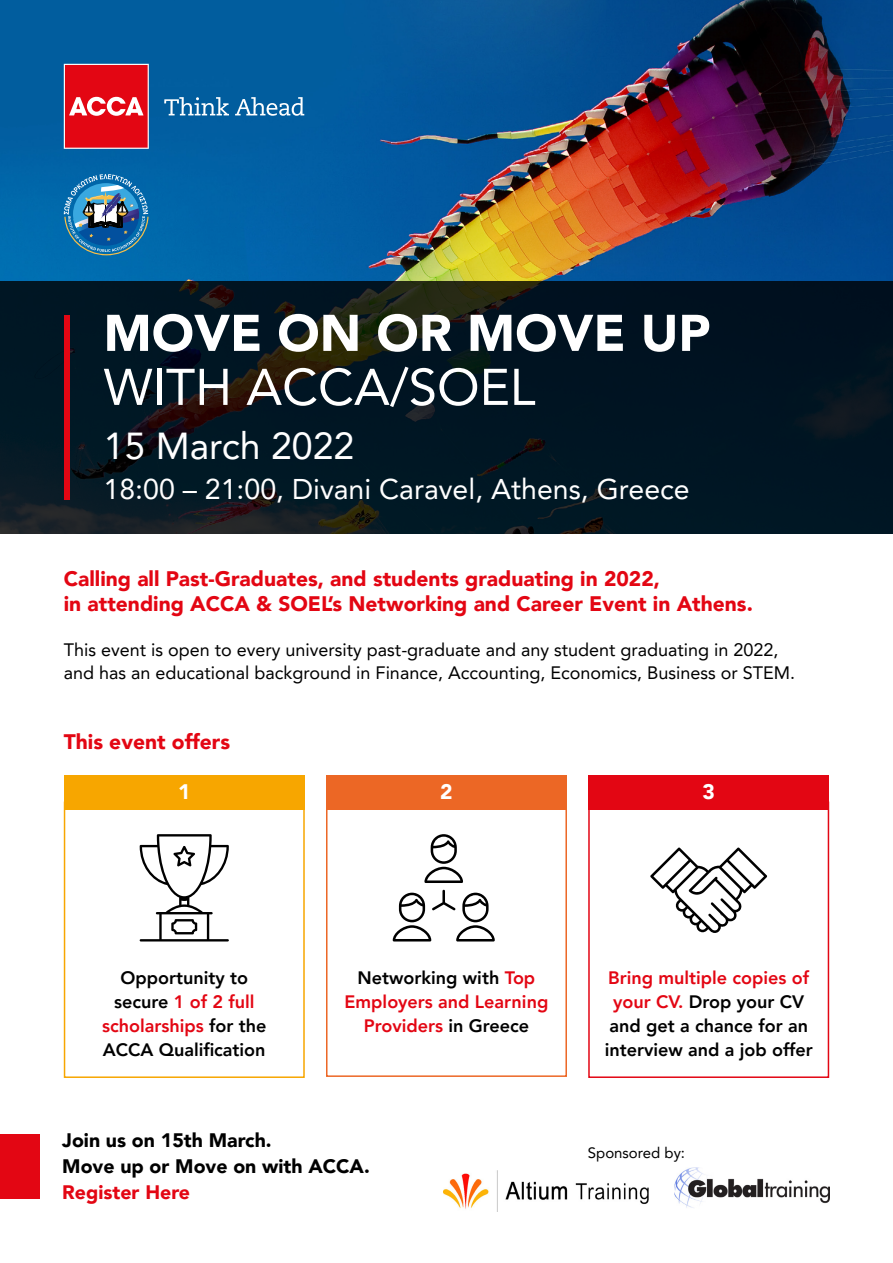
<style>
.page{position:relative;width:893px;height:1263px;background:#fff}
.page>*{position:absolute;margin:0;border:0;box-sizing:border-box;transform-origin:0 0}
.t1{font:900 51px/54px "Avenir LT Pro";color:#fff}
.t2{font:37.5px "Avenir LT Pro";color:#fff}
.t3{font:28.5px "Avenir LT Pro";color:#fff}
.t4{font:900 21px/25.5px "Avenir LT Pro";color:#e30613}
.t5{font:900 21px "Avenir LT Pro";color:#fff}
.t6{font:900 19.5px "Avenir LT Pro";color:#000}
.t7{font:900 19.5px "Avenir LT Pro";color:#e30613}
.t8{font:18px/22.5px "Avenir LT Pro";color:#000}
.t9{font:800 18px/24px "Avenir LT Pro";color:#e30613;text-align:center}
.t10{font:800 18px/24px "Avenir LT Pro";color:#000;text-align:center}
.t11{font:15px "Avenir LT Pro";color:#000}
.s1{font-weight:400}
.s2{color:#e30613}
.s3{color:#000}
</style>
<div class="page">
<img style="left:0;top:0;width:893px;height:281px">
<svg style="left:0;top:281px;width:893px;height:252px;background:#051620"></svg>
<div style="left:64px;top:315px;width:6px;height:184px;background:#e30613"></div>
<svg style="left:64px;top:64px;width:85px;height:85px;background:#e62a35"></svg>
<svg style="left:164px;top:97px;width:65px;height:18px"></svg>
<svg style="left:235px;top:97px;width:69px;height:19px"></svg>
<div style="left:64px;top:801px;width:241px;height:277px;border:2px solid #f7a600"></div>
<div style="left:64px;top:775px;width:241px;height:34px;background:#f7a600"></div>
<div style="left:326px;top:775px;width:241px;height:34px;background:#ec6725"></div>
<div style="left:588px;top:775px;width:241px;height:34px;background:#e30613"></div>
<div style="left:326px;top:801px;width:241px;height:276px;border:2px solid #ec6725"></div>
<div style="left:588px;top:801px;width:241px;height:277px;border:2px solid #e30613"></div>
<img style="left:674px;top:1167px;width:155px;height:41px">
<img style="left:64px;top:174px;width:85px;height:81px">
<div style="left:0;top:1134px;width:40px;height:65px;background:#e30613"></div>
<svg style="left:424px;top:834px;width:39px;height:49px"></svg>
<svg style="left:393px;top:890px;width:102px;height:51px"></svg>
<svg style="left:650px;top:847px;width:117px;height:86px"></svg>
<svg style="left:140px;top:834px;width:89px;height:107px"></svg>
<img style="left:444px;top:1170px;width:205px;height:42px">
<p class="t1" style="left:104px;top:306px;width:609px">MOVE ON OR MOVE UP<br><span class="s1">WITH ACCA/SOEL</span></p>
<p class="t2" style="left:104px;top:423px;width:252px">15 March 2022</p>
<p class="t3" style="left:104px;top:472px;width:588px">18:00 – 21:00, Divani Caravel, Athens, Greece</p>
<p class="t4" style="left:64px;top:566px;width:691px">Calling all Past-Graduates, and students graduating in 2022,<br>in attending ACCA &amp; SOEL’s Networking and Career Event in Athens.</p>
<p class="t8" style="left:64px;top:639px;width:733px">This event is open to every university past-graduate and any student graduating in 2022, and has an educational background in Finance, Accounting, Economics, Business or STEM.</p>
<p class="t4" style="left:64px;top:729px;width:168px">This event offers</p>
<p class="t5" style="left:178px;top:779px;width:14px">1</p>
<p class="t5" style="left:440px;top:779px;width:14px">2</p>
<p class="t5" style="left:702px;top:779px;width:14px">3</p>
<p class="t10" style="left:114px;top:966px;width:142px">Opportunity to secure <span class="s2">1 of 2 full</span></p>
<p class="t9" style="left:102px;top:1014px;width:166px">scholarships <span class="s3">for the</span></p>
<p class="t10" style="left:103px;top:1038px;width:164px">ACCA Qualification</p>
<p class="t9" style="left:345px;top:966px;width:205px"><span class="s3">Networking with</span> Top<br>Employers and Learning<br>Providers <span class="s3">in Greece</span></p>
<p class="t9" style="left:608px;top:966px;width:203px;text-align:left">Bring multiple copies of your CV. <span class="s3">Drop your CV and get a chance for an</span></p>
<p class="t10" style="left:605px;top:1038px;width:210px">interview and a job offer</p>
<p class="t6" style="left:62px;top:1129px;width:211px">Join us on 15th March.</p>
<p class="t6" style="left:62px;top:1154px;width:309px">Move up or Move on with ACCA.</p>
<p class="t7" style="left:62px;top:1180px;width:129px">Register Here</p>
<p class="t11" style="left:588px;top:1143px;width:99px">Sponsored by:</p>
</div>
